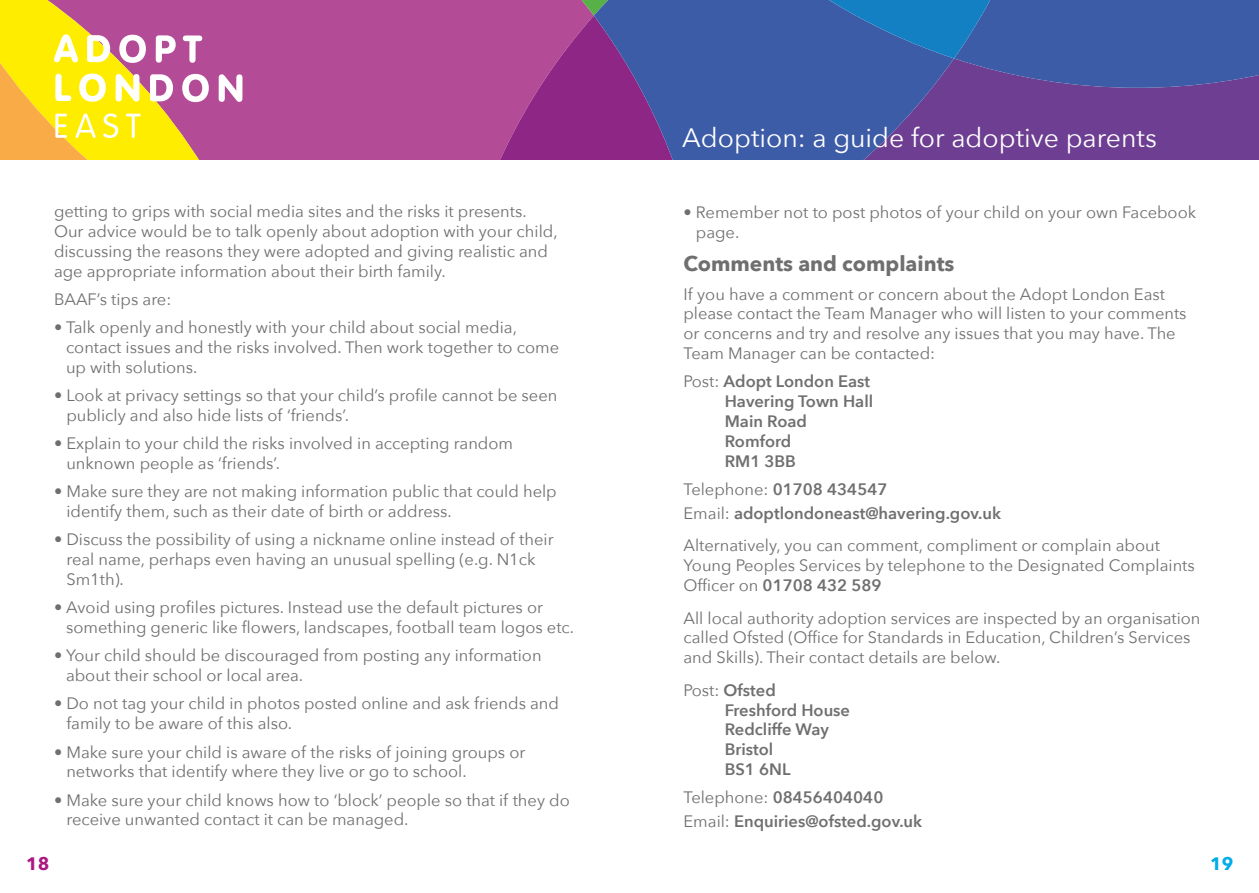
<style>
.page{position:relative;width:1259px;height:893px;background:#fff}
.page>*{position:absolute;margin:0;border:0;box-sizing:border-box;transform-origin:0 0}
.t1{font:26.55px "Avenir Next";color:#fff}
.t2{font:700 21px "Avenir Next";color:#706f6f}
.t3{font:700 18px "Avenir Next";color:#ac1981}
.t4{font:700 18px "Avenir Next";color:#00ace9}
.t5{font:16.5px/19.8px "Avenir Next";color:#706f6f}
.t6{font:600 16.5px/19.8px "Avenir Next";color:#706f6f}
.s1{font-weight:400}
.s2{font-weight:600}
</style>
<div class="page">
<div style="left:291px;top:0;width:164px;height:160px;background:#b34b96"></div>
<svg style="left:455px;top:88px;width:108px;height:72px;background:#a33c8f"></svg>
<svg style="left:563px;top:88px;width:696px;height:72px;background:#703b8f"></svg>
<svg style="left:0;top:0;width:291px;height:160px;background:#d38b5b"></svg>
<svg style="left:594px;top:88px;width:360px;height:72px;background:#524e9d"></svg>
<svg style="left:317px;top:0;width:942px;height:88px;background:#5f56a1"></svg>
<svg style="left:54px;top:34px;width:24px;height:28px"></svg>
<svg style="left:87px;top:35px;width:23px;height:27px"></svg>
<svg style="left:119px;top:35px;width:27px;height:28px"></svg>
<svg style="left:156px;top:35px;width:20px;height:28px"></svg>
<svg style="left:183px;top:35px;width:19px;height:28px"></svg>
<svg style="left:55px;top:74px;width:16px;height:27px"></svg>
<svg style="left:79px;top:73px;width:27px;height:29px"></svg>
<svg style="left:116px;top:74px;width:23px;height:28px"></svg>
<svg style="left:150px;top:74px;width:23px;height:27px"></svg>
<svg style="left:182px;top:74px;width:27px;height:28px"></svg>
<svg style="left:219px;top:74px;width:23px;height:28px"></svg>
<svg style="left:55px;top:114px;width:12px;height:24px"></svg>
<svg style="left:76px;top:113px;width:20px;height:25px"></svg>
<svg style="left:103px;top:113px;width:15px;height:25px"></svg>
<svg style="left:126px;top:114px;width:15px;height:24px"></svg>
<p class="t5" style="left:54px;top:201px;width:505px">getting to grips with social media sites and the risks it presents.<br>Our advice would be to talk openly about adoption with your child, discussing the reasons they were adopted and giving realistic and age appropriate information about their birth family.</p>
<p class="t5" style="left:54px;top:288px;width:119px">BAAF’s tips are:</p>
<p class="t5" style="left:66px;top:317px;width:495px;text-indent:-12px">• Talk openly and honestly with your child about social media, contact issues and the risks involved. Then work together to come up with solutions.</p>
<p class="t5" style="left:66px;top:385px;width:492px;text-indent:-12px">• Look at privacy settings so that your child’s profile cannot be seen publicly and also hide lists of ‘friends’.</p>
<p class="t5" style="left:66px;top:433px;width:448px;text-indent:-12px">• Explain to your child the risks involved in accepting random unknown people as ‘friends’.</p>
<p class="t5" style="left:66px;top:481px;width:492px;text-indent:-12px">• Make sure they are not making information public that could help identify them, such as their date of birth or address.</p>
<p class="t5" style="left:66px;top:529px;width:489px;text-indent:-12px">• Discuss the possibility of using a nickname online instead of their real name, perhaps even having an unusual spelling (e.g. N1ck<br>Sm1th).</p>
<p class="t5" style="left:66px;top:597px;width:509px;text-indent:-12px">• Avoid using profiles pictures. Instead use the default pictures or something generic like flowers, landscapes, football team logos etc.</p>
<p class="t5" style="left:66px;top:645px;width:477px;text-indent:-12px">• Your child should be discouraged from posting any information about their school or local area.</p>
<p class="t5" style="left:66px;top:693px;width:494px;text-indent:-12px">• Do not tag your child in photos posted online and ask friends and family to be aware of this also.</p>
<p class="t5" style="left:66px;top:741px;width:460px;text-indent:-12px">• Make sure your child is aware of the risks of joining groups or networks that identify where they live or go to school.</p>
<p class="t5" style="left:66px;top:789px;width:505px;text-indent:-12px">• Make sure your child knows how to ‘block’ people so that if they do receive unwanted contact it can be managed.</p>
<h1 class="t1" style="left:682px;top:115px;width:476px">Adoption: a guide for adoptive parents</h1>
<p class="t5" style="left:696px;top:201px;width:502px;text-indent:-12px">• Remember not to post photos of your child on your own Facebook page.</p>
<p class="t2" style="left:683px;top:246px;width:272px">Comments and complaints</p>
<p class="t5" style="left:683px;top:283px;width:504px">If you have a comment or concern about the Adopt London East please contact the Team Manager who will listen to your comments or concerns and try and resolve any issues that you may have. The Team Manager can be contacted:</p>
<p class="t6" style="left:725px;top:371px;width:150px;text-indent:-41px"><span class="s1">Post:</span> Adopt London East<br>Havering Town Hall<br>Main Road<br>Romford<br>RM1 3BB</p>
<p class="t6" style="left:683px;top:477px;width:319px;line-height:24px"><span class="s1">Telephone:</span> 01708 434547<br><span class="s1">Email:</span> adoptlondoneast@havering.gov.uk</p>
<p class="t5" style="left:683px;top:535px;width:513px">Alternatively, you can comment, compliment or complain about<br>Young Peoples Services by telephone to the Designated Complaints<br>Officer on <span class="s2">01708 432 589</span></p>
<p class="t5" style="left:683px;top:607px;width:518px">All local authority adoption services are inspected by an organisation called Ofsted (Office for Standards in Education, Children’s Services and Skills). Their contact details are below.</p>
<p class="t6" style="left:725px;top:680px;width:127px;text-indent:-41px"><span class="s1">Post:</span> Ofsted<br>Freshford House<br>Redcliffe Way<br>Bristol<br>BS1 6NL</p>
<p class="t6" style="left:683px;top:785px;width:240px;line-height:24px"><span class="s1">Telephone:</span> 08456404040<br><span class="s1">Email:</span> Enquiries@ofsted.gov.uk</p>
<p class="t3" style="left:26px;top:848px;width:25px">18</p>
<p class="t4" style="left:1210px;top:848px;width:25px">19</p>
</div>
